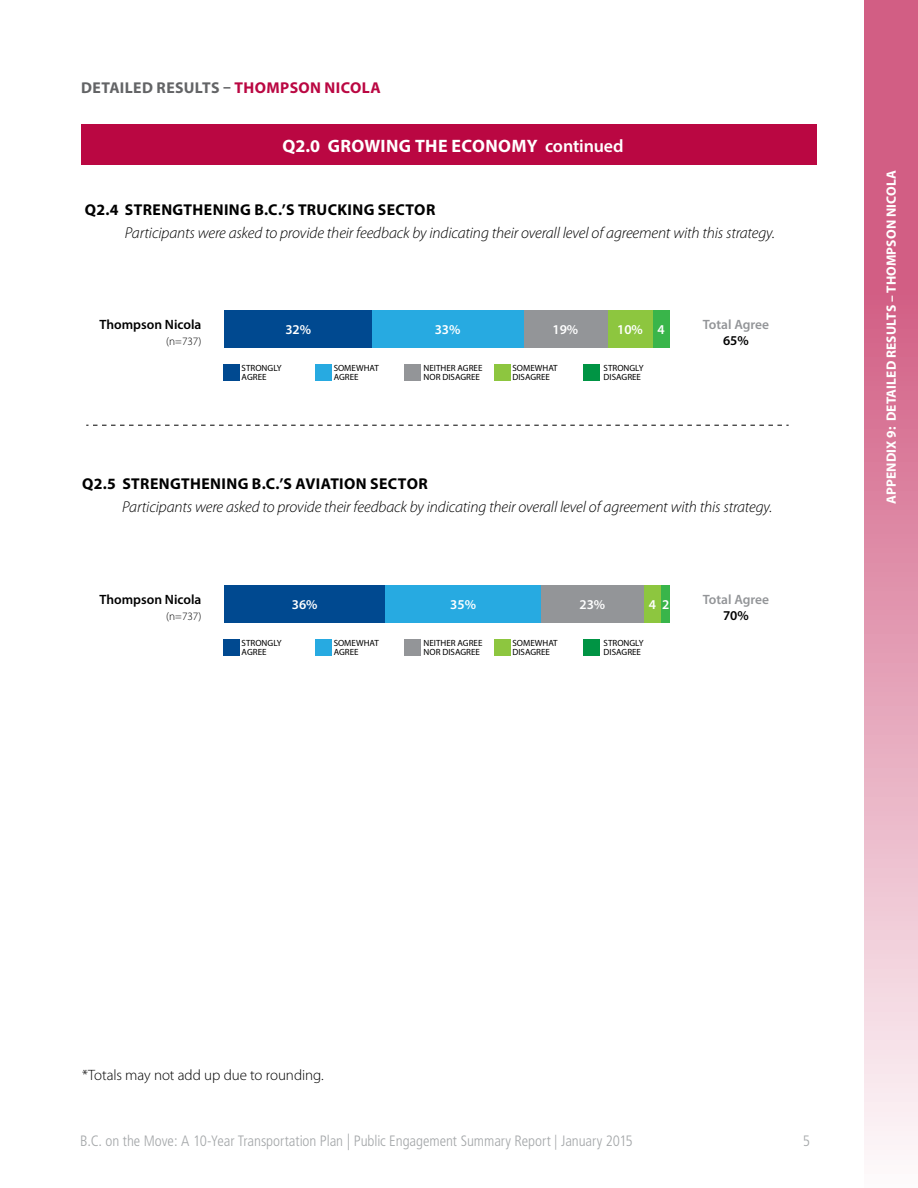
<style>
.page{position:relative;width:918px;height:1188px;background:#fff}
.page>*{position:absolute;margin:0;border:0;box-sizing:border-box;transform-origin:0 0}
.t1{font:700 18px "Myriad Pro";letter-spacing:.015em;color:#fff}
.t2{font:italic 300 15.75px "Myriad Pro";letter-spacing:-.01em;color:#000}
.t3{font:700 15.75px "Myriad Pro";letter-spacing:.025em;color:#000}
.t4{font:700 15.75px "Myriad Pro";letter-spacing:.025em;color:#636466}
.t5{font:300 condensed 15px "Frutiger";letter-spacing:-.005em;color:#a4a7a9}
.t6{font:300 15px "Myriad Pro";letter-spacing:-.005em;color:#000}
.t7{font:700 13.5px "Myriad Pro";letter-spacing:.01em;color:#fff}
.t8{font:600 13.5px "Myriad Pro";color:#000}
.t9{font:600 13.5px "Myriad Pro";color:#fff}
.t10{font:600 13.5px "Myriad Pro";color:#939598}
.t11{font:300 11.25px "Myriad Pro";color:#000}
.t12{font:9px/9px "Myriad Pro";color:#000}
.s1{color:#ba0742}
.s2{font-weight:600}
.s3{font-size:16.5px}
</style>
<div class="page">
<svg style="left:864px;top:0;width:54px;height:1150px;background:#e196af"></svg>
<div style="left:81px;top:124px;width:736px;height:41px;background:#ba0742"></div>
<div style="left:652px;top:310px;width:18px;height:38px;background:#39b54a"></div>
<div style="left:608px;top:310px;width:44px;height:38px;background:#8dc63f"></div>
<div style="left:523px;top:310px;width:85px;height:38px;background:#939598"></div>
<div style="left:372px;top:310px;width:151px;height:38px;background:#27aae1"></div>
<div style="left:225px;top:310px;width:147px;height:38px;background:#004990"></div>
<div style="left:223px;top:364px;width:17px;height:17px;background:#004990"></div>
<div style="left:315px;top:364px;width:17px;height:17px;background:#27aae1"></div>
<div style="left:404px;top:364px;width:17px;height:17px;background:#939598"></div>
<div style="left:494px;top:364px;width:17px;height:17px;background:#8dc63f"></div>
<div style="left:583px;top:364px;width:17px;height:17px;background:#009444"></div>
<svg style="left:86px;top:425px;width:703px;height:1px"></svg>
<div style="left:661px;top:585px;width:9px;height:38px;background:#39b54a"></div>
<div style="left:644px;top:585px;width:17px;height:38px;background:#8dc63f"></div>
<div style="left:541px;top:585px;width:103px;height:38px;background:#939598"></div>
<div style="left:385px;top:585px;width:156px;height:38px;background:#27aae1"></div>
<div style="left:225px;top:585px;width:160px;height:38px;background:#004990"></div>
<div style="left:223px;top:639px;width:17px;height:17px;background:#004990"></div>
<div style="left:315px;top:639px;width:17px;height:17px;background:#27aae1"></div>
<div style="left:404px;top:639px;width:17px;height:17px;background:#939598"></div>
<div style="left:494px;top:639px;width:17px;height:17px;background:#8dc63f"></div>
<div style="left:583px;top:639px;width:17px;height:17px;background:#009444"></div>
<p class="t4" style="left:81px;top:77px;width:301px">DETAILED RESULTS – <span class="s1">THOMPSON NICOLA</span></p>
<p class="t1" style="left:282px;top:134px;width:343px">Q2.0 GROWING THE ECONOMY <span class="s2">continued</span></p>
<p class="t3" style="left:85px;top:200px;width:352px">Q2.4 STRENGTHENING B.C.’S TRUCKING SECTOR</p>
<p class="t2" style="left:125px;top:224px;width:651px">Participants were asked to provide their feedback by indicating their overall level of agreement with this strategy.</p>
<p class="t8" style="left:100px;top:316px;width:103px">Thompson Nicola</p>
<p class="t11" style="left:166px;top:335px;width:37px">(n=737)</p>
<p class="t9" style="left:285px;top:321px;width:27px">32%</p>
<p class="t9" style="left:435px;top:321px;width:27px">33%</p>
<p class="t9" style="left:553px;top:321px;width:27px">19%</p>
<p class="t9" style="left:617px;top:321px;width:49px">10% 4</p>
<p class="t12" style="left:242px;top:364px;width:42px">STRONGLY<br>AGREE</p>
<p class="t12" style="left:334px;top:364px;width:47px">SOMEWHAT<br>AGREE</p>
<p class="t12" style="left:424px;top:364px;width:60px">NEITHER AGREE<br>NOR DISAGREE</p>
<p class="t12" style="left:513px;top:364px;width:47px">SOMEWHAT<br>DISAGREE</p>
<p class="t12" style="left:604px;top:364px;width:42px">STRONGLY<br>DISAGREE</p>
<p class="t10" style="left:703px;top:316px;width:68px">Total Agree</p>
<p class="t8" style="left:723px;top:332px;width:27px">65%</p>
<p class="t3" style="left:82px;top:474px;width:347px">Q2.5 STRENGTHENING B.C.’S AVIATION SECTOR</p>
<p class="t2" style="left:122px;top:498px;width:651px">Participants were asked to provide their feedback by indicating their overall level of agreement with this strategy.</p>
<p class="t8" style="left:100px;top:591px;width:103px">Thompson Nicola</p>
<p class="t11" style="left:166px;top:610px;width:37px">(n=737)</p>
<p class="t9" style="left:292px;top:596px;width:27px">36%</p>
<p class="t9" style="left:450px;top:596px;width:27px">35%</p>
<p class="t9" style="left:579px;top:596px;width:27px">23%</p>
<p class="t9" style="left:649px;top:596px;width:22px">4 2</p>
<p class="t12" style="left:242px;top:639px;width:42px">STRONGLY<br>AGREE</p>
<p class="t12" style="left:334px;top:639px;width:47px">SOMEWHAT<br>AGREE</p>
<p class="t12" style="left:424px;top:639px;width:60px">NEITHER AGREE<br>NOR DISAGREE</p>
<p class="t12" style="left:513px;top:639px;width:47px">SOMEWHAT<br>DISAGREE</p>
<p class="t12" style="left:604px;top:639px;width:42px">STRONGLY<br>DISAGREE</p>
<p class="t10" style="left:703px;top:591px;width:68px">Total Agree</p>
<p class="t8" style="left:723px;top:607px;width:27px">70%</p>
<p class="t7" style="left:882px;top:504px;width:335px;rotate:-90deg">APPENDIX 9: DETAILED RESULTS – THOMPSON NICOLA</p>
<p class="t6" style="left:82px;top:1067px;width:243px">*Totals may not add up due to rounding.</p>
<p class="t5" style="left:80px;top:1133px;width:554px">B.C. on the Move: A 10-Year Transportation Plan <span class="s3">|</span> Public Engagement Summary Report | January 2015</p>
<p class="t5" style="left:803px;top:1133px;width:9px">5</p>
</div>
